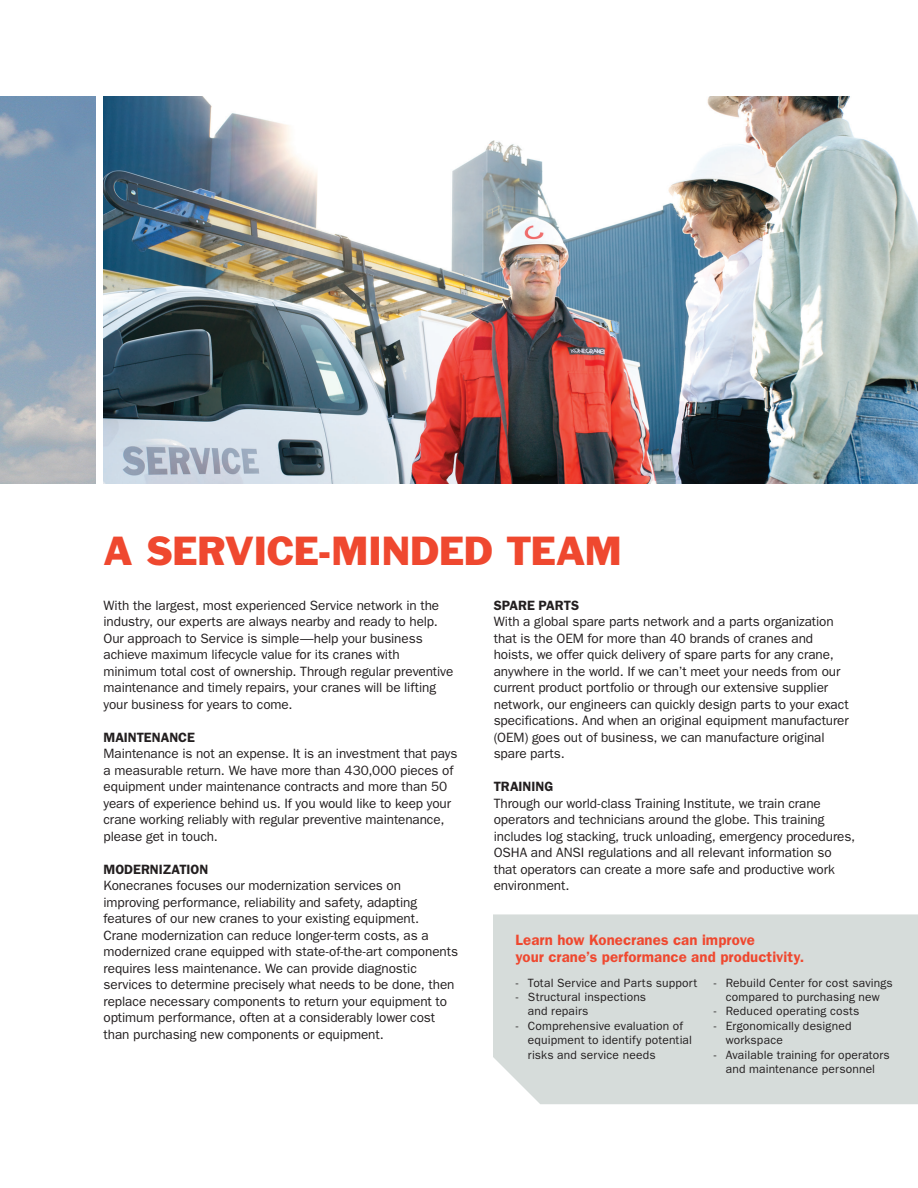
<style>
.page{position:relative;width:918px;height:1188px;background:#fff}
.page>*{position:absolute;margin:0;border:0;box-sizing:border-box;transform-origin:0 0}
.Sub_heading__9_11{font:37.5px "Franklin Gothic Std";letter-spacing:-.015em;color:#ef482f}
.Sub_heading__9_11-2{font:600 15px/16.5px "ITC Franklin Gothic Std";letter-spacing:.005em;color:#ef482f}
.Sub_heading__9_11-3{font:13.5px/16.5px "ITC Franklin Gothic Std";letter-spacing:-.005em;color:#231f20}
.Sub_heading__9_11-4{font:600 13.5px "ITC Franklin Gothic Std";letter-spacing:-.005em;color:#231f20}
.Sub_heading__9_11-5{font:12px/14.4px "ITC Franklin Gothic Std";letter-spacing:.015em;color:#231f20}
</style>
<div class="page">
<div style="left:493px;top:914px;width:425px;height:190px;background:#d6dcda"></div>
<img style="left:104px;top:97px;width:814px;height:386px">
<p class="Sub_heading__9_11" style="left:104px;top:526px;width:520px">A SERVICE-MINDED TEAM</p>
<p class="Sub_heading__9_11-4" style="left:494px;top:597px;width:87px">SPARE PARTS</p>
<p class="Sub_heading__9_11-3" style="left:494px;top:613px;width:357px">With a global spare parts network and a parts organization that is the OEM for more than 40 brands of cranes and hoists, we offer quick delivery of spare parts for any crane, anywhere in the world. If we can’t meet your needs from our current product portfolio or through our extensive supplier network, our engineers can quickly design parts to your exact specifications. And when an original equipment manufacturer (OEM) goes out of business, we can manufacture original spare parts.</p>
<p class="Sub_heading__9_11-4" style="left:494px;top:779px;width:61px">TRAINING</p>
<p class="Sub_heading__9_11-3" style="left:494px;top:795px;width:363px">Through our world-class Training Institute, we train crane operators and technicians around the globe. This training includes log stacking, truck unloading, emergency procedures, OSHA and ANSI regulations and all relevant information so that operators can create a more safe and productive work environment.</p>
<p class="Sub_heading__9_11-3" style="left:104px;top:597px;width:351px">With the largest, most experienced Service network in the industry, our experts are always nearby and ready to help.<br>Our approach to Service is simple—help your business achieve maximum lifecycle value for its cranes with minimum total cost of ownership. Through regular preventive maintenance and timely repairs, your cranes will be lifting your business for years to come.</p>
<p class="Sub_heading__9_11-4" style="left:104px;top:729px;width:93px">MAINTENANCE</p>
<p class="Sub_heading__9_11-3" style="left:104px;top:745px;width:355px">Maintenance is not an expense. It is an investment that pays a measurable return. We have more than 430,000 pieces of equipment under maintenance contracts and more than 50 years of experience behind us. If you would like to keep your crane working reliably with regular preventive maintenance, please get in touch.</p>
<p class="Sub_heading__9_11-4" style="left:104px;top:861px;width:106px">MODERNIZATION</p>
<p class="Sub_heading__9_11-3" style="left:104px;top:877px;width:356px">Konecranes focuses our modernization services on improving performance, reliability and safety, adapting features of our new cranes to your existing equipment.<br>Crane modernization can reduce longer-term costs, as a modernized crane equipped with state-of-the-art components requires less maintenance. We can provide diagnostic services to determine precisely what needs to be done, then replace necessary components to return your equipment to optimum performance, often at a considerably lower cost than purchasing new components or equipment.</p>
<p class="Sub_heading__9_11-2" style="left:516px;top:932px;width:290px">Learn how Konecranes can improve<br>your crane’s performance and productivity.</p>
<p class="Sub_heading__9_11-5" style="left:714px;top:975px;width:180px;text-align:center">- Rebuild Center for cost savings compared to purchasing new</p>
<p class="Sub_heading__9_11-5" style="left:714px;top:1004px;width:147px">- Reduced operating costs</p>
<p class="Sub_heading__9_11-5" style="left:726px;top:1019px;width:127px;text-indent:-12px">- Ergonomically designed workspace</p>
<p class="Sub_heading__9_11-5" style="left:714px;top:1047px;width:178px;text-align:center">- Available training for operators and maintenance personnel</p>
<p class="Sub_heading__9_11-5" style="left:516px;top:975px;width:183px">- Total Service and Parts support</p>
<p class="Sub_heading__9_11-5" style="left:528px;top:990px;width:120px;text-indent:-12px">- Structural inspections and repairs</p>
<p class="Sub_heading__9_11-5" style="left:528px;top:1019px;width:166px;text-indent:-12px">- Comprehensive evaluation of equipment to identify potential risks and service needs</p>
</div>
